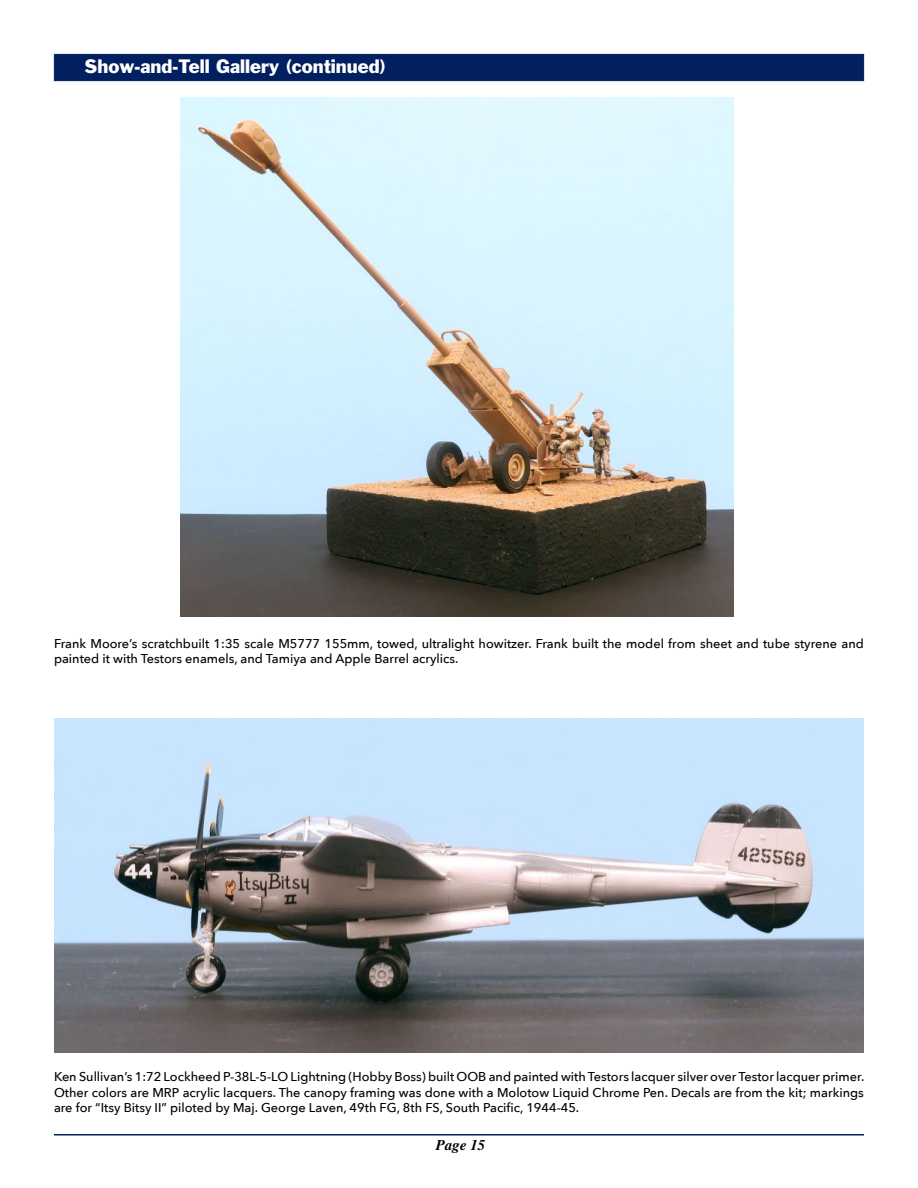
<style>
.page{position:relative;width:918px;height:1188px;background:#fff}
.page>*{position:absolute;margin:0;border:0;box-sizing:border-box;transform-origin:0 0}
.t1{font:18px "Franklin Gothic";color:#fff}
.t2{font:italic 700 15px "Times";color:#000}
.t3{font:500 12.75px/15.3px "Avenir Next";color:#000;text-align:justify}
</style>
<div class="page">
<hr style="left:54px;top:1134px;width:810px;height:2px;background:#02205f">
<div style="left:54px;top:54px;width:810px;height:27px;background:#02205f;border:1px solid #02205f"></div>
<img style="left:180px;top:97px;width:554px;height:520px">
<img style="left:54px;top:718px;width:810px;height:335px">
<h1 class="t1" style="left:85px;top:55px;width:303px">Show-and-Tell Gallery (continued)</h1>
<p class="t3" style="left:54px;top:635px;width:811px">Frank Moore’s scratchbuilt 1:35 scale M5777 155mm, towed, ultralight howitzer. Frank built the model from sheet and tube styrene and painted it with Testors enamels, and Tamiya and Apple Barrel acrylics.</p>
<p class="t3" style="left:54px;top:1069px;width:812px">Ken Sullivan’s 1:72 Lockheed P-38L-5-LO Lightning (Hobby Boss) built OOB and painted with Testors lacquer silver over Testor lacquer primer.<br>Other colors are MRP acrylic lacquers. The canopy framing was done with a Molotow Liquid Chrome Pen. Decals are from the kit; markings are for “Itsy Bitsy II” piloted by Maj. George Laven, 49th FG, 8th FS, South Pacific, 1944-45.</p>
<p class="t2" style="left:436px;top:1136px;width:51px">Page 15</p>
</div>
